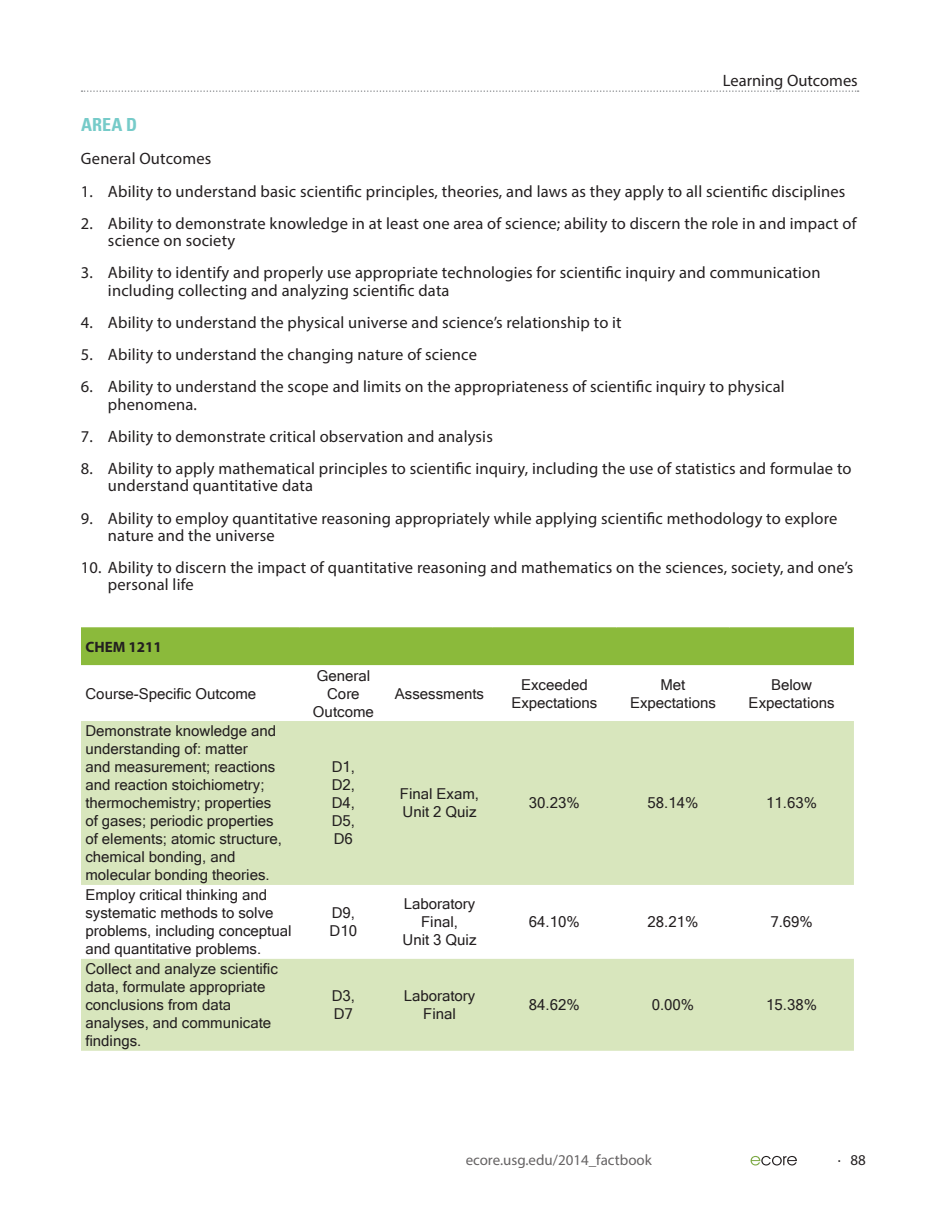
<style>
.page{position:relative;width:945px;height:1215px;background:#fff}
.page>*{position:absolute;margin:0;border:0;box-sizing:border-box;transform-origin:0 0}
.t1{font:700 condensed 18px "Univers";color:#76cbc9}
.t2{font:16.5px/17.2px "Myriad Pro";letter-spacing:.01em;color:#231f20}
.t3{font:15px/18px "Microsoft Sans Serif";color:#231f20;text-align:center}
.t4{font:15px "Myriad Pro";color:#231f20}
.t5{font:700 15px "Myriad Pro";color:#231f20}
</style>
<div class="page">
<svg style="left:751px;top:1156px;width:46px;height:10px"></svg>
<svg style="left:82px;top:90px;width:777px;height:2px"></svg>
<div style="left:81px;top:629px;width:773px;height:36px;background:#8bba3b"></div>
<svg style="left:81px;top:721px;width:773px;height:330px;fill:#d8e6bd"></svg>
<hr style="left:81px;top:627px;width:219px;height:2px;background:#8bba3b">
<hr style="left:300px;top:627px;width:87px;height:2px;background:#8bba3b">
<hr style="left:387px;top:627px;width:105px;height:2px;background:#8bba3b">
<hr style="left:492px;top:627px;width:125px;height:2px;background:#8bba3b">
<hr style="left:617px;top:627px;width:112px;height:2px;background:#8bba3b">
<hr style="left:729px;top:627px;width:125px;height:2px;background:#8bba3b">
<p class="t1" style="left:81px;top:113px;width:58px">AREA D</p>
<p class="t2" style="left:723px;top:72px;width:136px">Learning Outcomes</p>
<p class="t2" style="left:81px;top:150px;width:132px">General Outcomes</p>
<p class="t2" style="left:81px;top:182px;width:766px">1. Ability to understand basic scientific principles, theories, and laws as they apply to all scientific disciplines</p>
<p class="t2" style="left:108px;top:215px;width:750px;text-indent:-27px">2. Ability to demonstrate knowledge in at least one area of science; ability to discern the role in and impact of science on society</p>
<p class="t2" style="left:108px;top:264px;width:714px;text-indent:-27px">3. Ability to identify and properly use appropriate technologies for scientific inquiry and communication including collecting and analyzing scientific data</p>
<p class="t2" style="left:81px;top:314px;width:542px">4. Ability to understand the physical universe and science’s relationship to it</p>
<p class="t2" style="left:81px;top:346px;width:398px">5. Ability to understand the changing nature of science</p>
<p class="t2" style="left:108px;top:378px;width:678px;text-indent:-27px">6. Ability to understand the scope and limits on the appropriateness of scientific inquiry to physical phenomena.</p>
<p class="t2" style="left:81px;top:428px;width:413px">7. Ability to demonstrate critical observation and analysis</p>
<p class="t2" style="left:108px;top:460px;width:745px;text-indent:-27px">8. Ability to apply mathematical principles to scientific inquiry, including the use of statistics and formulae to understand quantitative data</p>
<p class="t2" style="left:108px;top:509px;width:731px;text-indent:-27px">9. Ability to employ quantitative reasoning appropriately while applying scientific methodology to explore nature and the universe</p>
<p class="t2" style="left:108px;top:559px;width:747px;text-indent:-27px">10. Ability to discern the impact of quantitative reasoning and mathematics on the sciences, society, and one’s personal life</p>
<p class="t5" style="left:86px;top:637px;width:78px">CHEM 1211</p>
<p class="t3" style="left:86px;top:684px;width:172px">Course-Specific Outcome</p>
<p class="t3" style="left:85px;top:722px;width:198px;text-align:left">Demonstrate knowledge and understanding of: matter<br>and measurement; reactions and reaction stoichiometry; thermochemistry; properties of gases; periodic properties of elements; atomic structure, chemical bonding, and molecular bonding theories.</p>
<p class="t3" style="left:85px;top:886px;width:208px;text-align:left">Employ critical thinking and systematic methods to solve problems, including conceptual and quantitative problems.</p>
<p class="t3" style="left:85px;top:960px;width:194px;text-align:left">Collect and analyze scientific data, formulate appropriate conclusions from data analyses, and communicate findings.</p>
<p class="t3" style="left:313px;top:666px;width:62px">General<br>Core<br>Outcome</p>
<p class="t3" style="left:332px;top:758px;width:25px;text-align:justify">D1, D2, D4, D5, D6</p>
<p class="t3" style="left:395px;top:684px;width:91px">Assessments</p>
<p class="t3" style="left:511px;top:675px;width:87px">Exceeded<br>Expectations</p>
<p class="t3" style="left:630px;top:675px;width:87px">Met<br>Expectations</p>
<p class="t3" style="left:749px;top:675px;width:87px">Below<br>Expectations</p>
<p class="t3" style="left:400px;top:785px;width:81px;text-align:left">Final Exam,<br>Unit 2 Quiz</p>
<p class="t3" style="left:529px;top:794px;width:52px">30.23%</p>
<p class="t3" style="left:648px;top:794px;width:52px">58.14%</p>
<p class="t3" style="left:766px;top:794px;width:52px">11.63%</p>
<p class="t3" style="left:330px;top:904px;width:29px;text-align:left">D9,<br>D10</p>
<p class="t3" style="left:403px;top:895px;width:76px">Laboratory<br>Final,<br>Unit 3 Quiz</p>
<p class="t3" style="left:529px;top:913px;width:52px">64.10%</p>
<p class="t3" style="left:648px;top:913px;width:52px">28.21%</p>
<p class="t3" style="left:770px;top:913px;width:44px">7.69%</p>
<p class="t3" style="left:332px;top:987px;width:25px;text-align:left">D3,<br>D7</p>
<p class="t3" style="left:404px;top:987px;width:73px">Laboratory<br>Final</p>
<p class="t3" style="left:529px;top:996px;width:52px">84.62%</p>
<p class="t3" style="left:652px;top:996px;width:44px">0.00%</p>
<p class="t3" style="left:766px;top:996px;width:52px">15.38%</p>
<p class="t4" style="left:466px;top:1151px;width:188px">ecore.usg.edu/2014_factbook</p>
<p class="t4" style="left:838px;top:1151px;width:30px">· 88</p>
</div>
